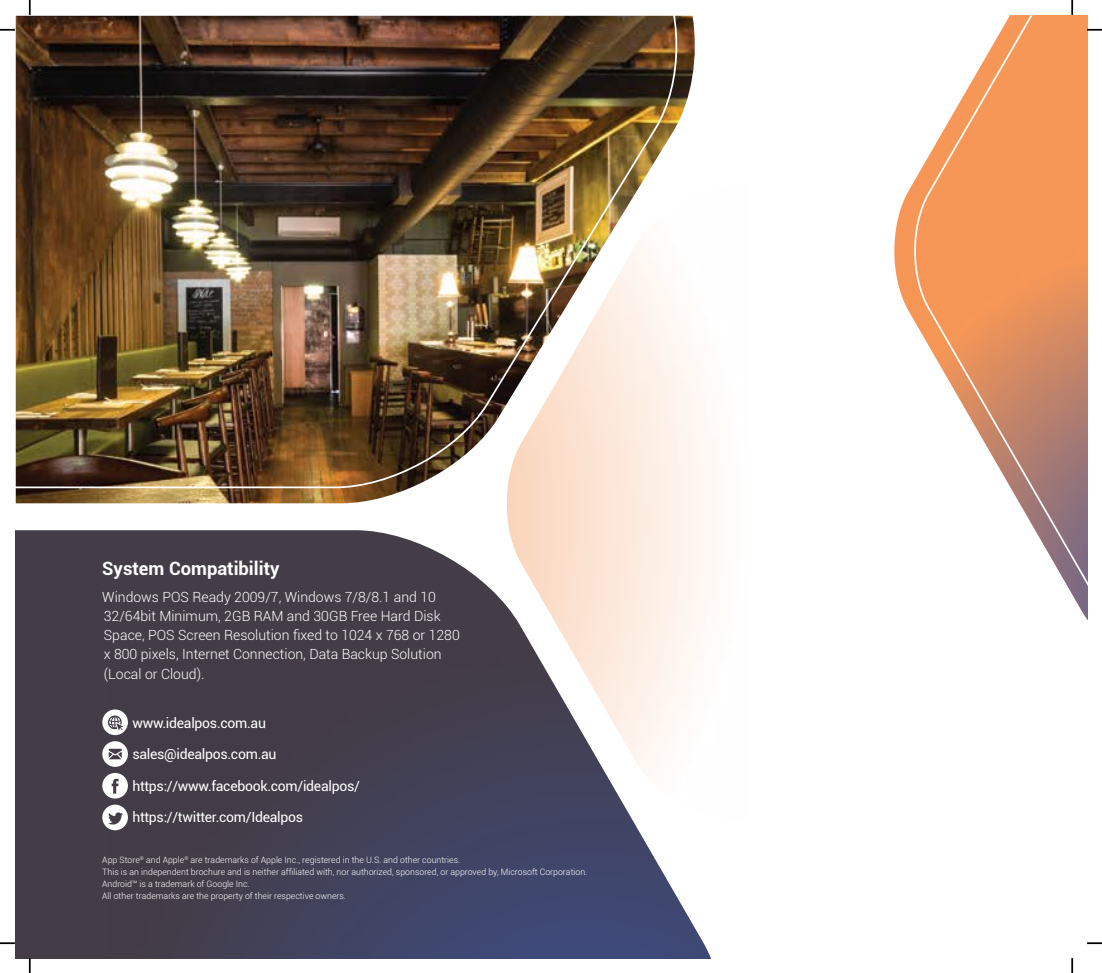
<style>
.page{position:relative;width:1102px;height:973px;background:#fff}
.page>*{position:absolute;margin:0;border:0;box-sizing:border-box;transform-origin:0 0}
.t1{font:700 18.38px "Roboto";color:#fff}
.t2{font:300 14px/19.2px "Roboto";color:#fff}
.t3{font:14px "Roboto";letter-spacing:-.02em;color:#fff}
.t4{font:300 8.75px/12.2px "Roboto";color:#fff}
</style>
<div class="page">
<img style="left:894px;top:232px;width:13px;height:76px">
<svg style="left:907px;top:16px;width:180px;height:603px"></svg>
<div style="left:16px;top:530px;width:486px;height:428px;background:#443d47"></div>
<img style="left:110px;top:655px;width:601px;height:303px">
<img style="left:16px;top:16px;width:679px;height:487px">
<img style="left:16px;top:16px;width:669px;height:473px">
<img style="left:502px;top:185px;width:210px;height:636px">
<svg style="left:102px;top:709px;width:26px;height:26px"></svg>
<svg style="left:102px;top:741px;width:26px;height:25px"></svg>
<svg style="left:102px;top:772px;width:26px;height:26px"></svg>
<svg style="left:102px;top:804px;width:26px;height:26px"></svg>
<svg style="left:0;top:29px;width:15px;height:2px"></svg>
<svg style="left:29px;top:0;width:2px;height:15px"></svg>
<svg style="left:1071px;top:0;width:1px;height:15px"></svg>
<svg style="left:1086px;top:29px;width:15px;height:2px"></svg>
<svg style="left:1087px;top:942px;width:14px;height:1px"></svg>
<svg style="left:1071px;top:958px;width:1px;height:14px"></svg>
<svg style="left:29px;top:957px;width:2px;height:15px"></svg>
<svg style="left:0;top:942px;width:15px;height:1px"></svg>
<h1 class="t1" style="left:102px;top:555px;width:179px">System Compatibility</h1>
<h2 class="t2" style="left:102px;top:586px;width:359px">Windows POS Ready 2009/7, Windows 7/8/8.1 and 10<br>32/64bit Minimum, 2GB RAM and 30GB Free Hard Disk Space, POS Screen Resolution fixed to 1024 x 768 or 1280 x 800 pixels, Internet Connection, Data Backup Solution (Local or Cloud).</h2>
<h2 class="t3" style="left:132px;top:712px;width:135px">www.idealpos.com.au</h2>
<h2 class="t3" style="left:132px;top:744px;width:146px">sales@idealpos.com.au</h2>
<h2 class="t3" style="left:132px;top:775px;width:229px">https://www.facebook.com/idealpos/</h2>
<h2 class="t3" style="left:132px;top:807px;width:172px">https://twitter.com/Idealpos</h2>
<p class="t4" style="left:102px;top:852px;width:486px">App Store<sup>®</sup> and Apple<sup>®</sup> are trademarks of Apple Inc., registered in the U.S. and other countries.<br>This is an independent brochure and is neither affiliated with, nor authorized, sponsored, or approved by, Microsoft Corporation.<br>Android™ is a trademark of Google Inc.<br>All other trademarks are the property of their respective owners.</p>
</div>
